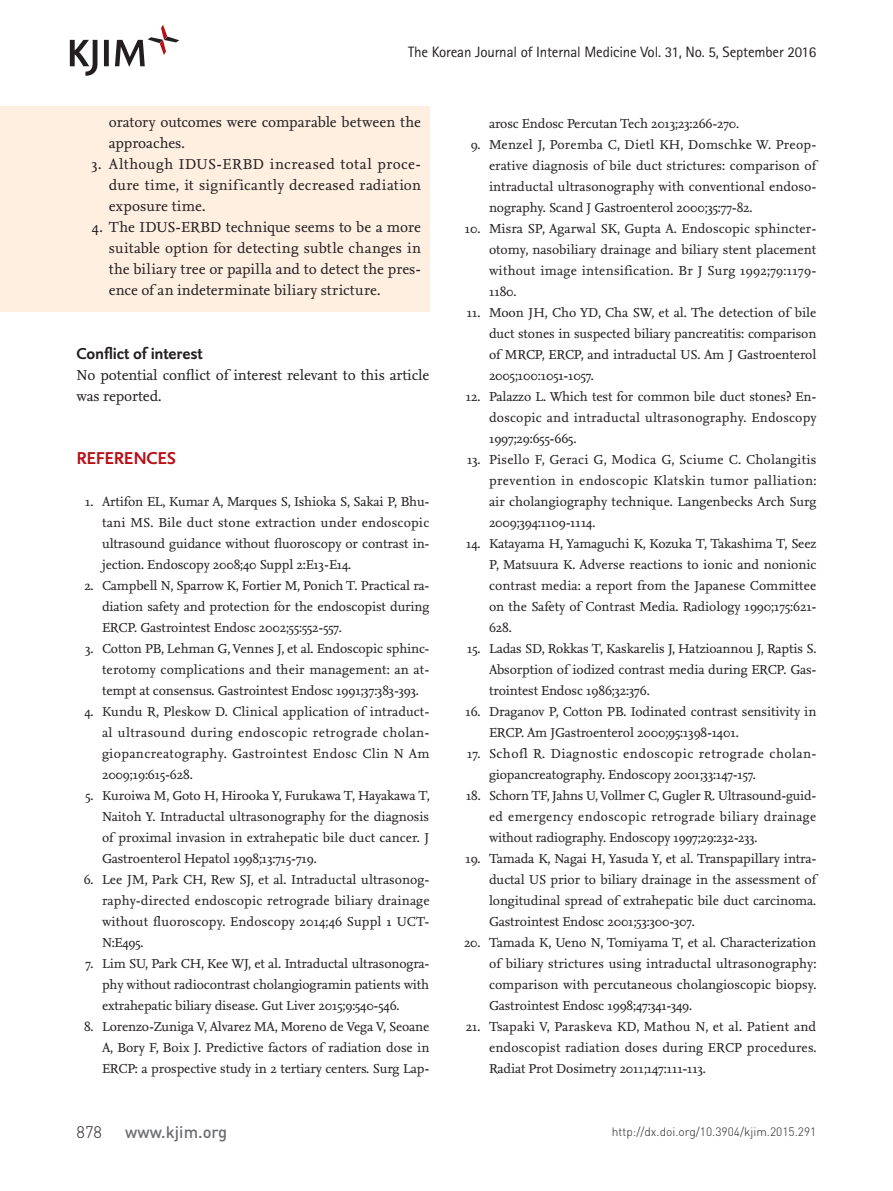
<style>
.page{position:relative;width:893px;height:1191px;background:#fff}
.page>*{position:absolute;margin:0;border:0;box-sizing:border-box;transform-origin:0 0}
.제목1{font:700 18px "Nexus Sans";letter-spacing:-.025em;color:#b90f17}
.제목2{font:700 16.5px "Nexus Sans";letter-spacing:-.01em;color:#231f20}
.t1{font:500 16.5px "DIN Pro";color:#6c6d70}
.t2{font:300 16.5px "DIN Pro";color:#231f20}
.제목밑본문{font:15px/21px "Nexus Serif";letter-spacing:-.005em;color:#231f20}
.t3{font:15px "Rotis Sans Serif Std";letter-spacing:-.01em;color:#231f20}
.t4{font:13.5px/21px "Nexus Serif";letter-spacing:-.01em;color:#231f20;text-align:justify}
.t5{font:13.5px/21px "Nexus Serif";letter-spacing:.035em;color:#231f20}
.t6{font:300 12px "DIN Pro";color:#231f20}
</style>
<div class="page">
<svg style="left:70px;top:25px;width:109px;height:51px"></svg>
<div style="left:0;top:106px;width:429px;height:205px;background:#feefe1"></div>
<p class="t3" style="left:408px;top:43px;width:410px">The Korean Journal of Internal Medicine Vol. 31, No. 5, September 2016</p>
<p class="제목밑본문" style="left:109px;top:112px;width:314px">oratory outcomes were comparable between the approaches.</p>
<p class="제목밑본문" style="left:109px;top:154px;width:314px;text-align:justify;text-indent:-17px">3. Although IDUS-ERBD increased total proce&shy;dure time, it significantly decreased radiation exposure time.</p>
<p class="제목밑본문" style="left:109px;top:217px;width:314px;text-align:justify;text-indent:-17px">4. The IDUS-ERBD technique seems to be a more suitable option for detecting subtle changes in the biliary tree or papilla and to detect the pres&shy;ence of an indeterminate biliary stricture.</p>
<p class="제목2" style="left:77px;top:343px;width:128px">Conflict of interest</p>
<p class="제목밑본문" style="left:77px;top:364px;width:354px">No potential conflict of interest relevant to this article was reported.</p>
<p class="제목1" style="left:77px;top:446px;width:101px">REFERENCES</p>
<p class="t4" style="left:102px;top:490px;width:329px;text-indent:-17px">1. Artifon EL, Kumar A, Marques S, Ishioka S, Sakai P, Bhu&shy;tani MS. Bile duct stone extraction under endoscopic ultrasound guidance without fluoroscopy or contrast in&shy;jection. Endoscopy 2008;40 Suppl 2:E13-E14.</p>
<p class="t4" style="left:102px;top:574px;width:329px;text-indent:-18px">2. Campbell N, Sparrow K, Fortier M, Ponich T. Practical ra&shy;diation safety and protection for the endoscopist during ERCP. Gastrointest Endosc 2002;55:552-557.</p>
<p class="t4" style="left:102px;top:637px;width:329px;text-indent:-17px">3. Cotton PB, Lehman G, Vennes J, et al. Endoscopic sphinc&shy;terotomy complications and their management: an at&shy;tempt at consensus. Gastrointest Endosc 1991;37:383-393.</p>
<p class="t4" style="left:102px;top:700px;width:329px;text-indent:-18px">4. Kundu R, Pleskow D. Clinical application of intraduct&shy;al ultrasound during endoscopic retrograde cholan&shy;giopancreatography. Gastrointest Endosc Clin N Am 2009;19:615-628.</p>
<p class="t4" style="left:102px;top:784px;width:329px;text-indent:-17px">5. Kuroiwa M, Goto H, Hirooka Y, Furukawa T, Hayakawa T, Naitoh Y. Intraductal ultrasonography for the diagnosis of proximal invasion in extrahepatic bile duct cancer. J Gastroenterol Hepatol 1998;13:715-719.</p>
<p class="t4" style="left:102px;top:868px;width:329px;text-indent:-18px">6. Lee JM, Park CH, Rew SJ, et al. Intraductal ultrasonog&shy;raphy-directed endoscopic retrograde biliary drainage without fluoroscopy. Endoscopy 2014;46 Suppl 1 UCT-N:E495.</p>
<p class="t4" style="left:102px;top:952px;width:329px;text-indent:-17px">7. Lim SU, Park CH, Kee WJ, et al. Intraductal ultrasonogra&shy;phy without radiocontrast cholangiogramin patients with extrahepatic biliary disease. Gut Liver 2015;9:540-546.</p>
<p class="t4" style="left:102px;top:1015px;width:329px;text-indent:-18px">8. Lorenzo-Zuniga V, Alvarez MA, Moreno de Vega V, Seoane A, Bory F, Boix J. Predictive factors of radiation dose in ERCP: a prospective study in 2 tertiary centers. Surg Lap-</p>
<p class="t2" style="left:77px;top:1120px;width:27px">878</p>
<p class="t1" style="left:125px;top:1120px;width:104px">www.kjim.org</p>
<p class="t4" style="left:489px;top:112px;width:252px">arosc Endosc Percutan Tech 2013;23:266-270.</p>
<p class="t4" style="left:489px;top:133px;width:329px;text-indent:-18px">9. Menzel J, Poremba C, Dietl KH, Domschke W. Preop&shy;erative diagnosis of bile duct strictures: comparison of intraductal ultrasonography with conventional endoso&shy;nography. Scand J Gastroenterol 2000;35:77-82.</p>
<p class="t4" style="left:489px;top:217px;width:329px;text-indent:-24px">10. Misra SP, Agarwal SK, Gupta A. Endoscopic sphincter&shy;otomy, nasobiliary drainage and biliary stent placement without image intensification. Br J Surg 1992;79:1179- 1180.</p>
<p class="t4" style="left:489px;top:301px;width:329px;text-indent:-22px">11. Moon JH, Cho YD, Cha SW, et al. The detection of bile duct stones in suspected biliary pancreatitis: comparison of MRCP, ERCP, and intraductal US. Am J Gastroenterol 2005;100:1051-1057.</p>
<p class="t4" style="left:489px;top:385px;width:329px;text-indent:-23px">12. Palazzo L. Which test for common bile duct stones? En&shy;doscopic and intraductal ultrasonography. Endoscopy 1997;29:655-665.</p>
<p class="t4" style="left:489px;top:448px;width:329px;text-indent:-22px">13. Pisello F, Geraci G, Modica G, Sciume C. Cholangitis prevention in endoscopic Klatskin tumor palliation: air cholangiography technique. Langenbecks Arch Surg 2009;394:1109-1114.</p>
<p class="t4" style="left:489px;top:532px;width:329px;text-indent:-23px">14. Katayama H, Yamaguchi K, Kozuka T, Takashima T, Seez P, Matsuura K. Adverse reactions to ionic and nonionic contrast media: a report from the Japanese Committee on the Safety of Contrast Media. Radiology 1990;175:621- 628.</p>
<p class="t4" style="left:489px;top:637px;width:329px;text-indent:-22px">15. Ladas SD, Rokkas T, Kaskarelis J, Hatzioannou J, Raptis S.<br>Absorption of iodized contrast media during ERCP. Gas&shy;trointest Endosc 1986;32:376.</p>
<p class="t4" style="left:489px;top:700px;width:329px;text-indent:-24px">16. Draganov P, Cotton PB. Iodinated contrast sensitivity in<br>ERCP. Am JGastroenterol 2000;95:1398-1401.</p>
<p class="t5" style="left:489px;top:742px;width:329px;text-indent:-22px">17. Schofl R. Diagnostic endoscopic retrograde cholan&shy;giopancreatography. Endoscopy 2001;33:147-157.</p>
<p class="t4" style="left:489px;top:784px;width:329px;text-indent:-23px">18. Schorn TF, Jahns U, Vollmer C, Gugler R. Ultrasound-guid&shy;ed emergency endoscopic retrograde biliary drainage without radiography. Endoscopy 1997;29:232-233.</p>
<p class="t4" style="left:489px;top:847px;width:329px;text-indent:-24px">19. Tamada K, Nagai H, Yasuda Y, et al. Transpapillary intra&shy;ductal US prior to biliary drainage in the assessment of longitudinal spread of extrahepatic bile duct carcinoma.<br>Gastrointest Endosc 2001;53:300-307.</p>
<p class="t4" style="left:489px;top:931px;width:329px;text-indent:-25px">20. Tamada K, Ueno N, Tomiyama T, et al. Characterization of biliary strictures using intraductal ultrasonography: comparison with percutaneous cholangioscopic biopsy.<br>Gastrointest Endosc 1998;47:341-349.</p>
<p class="t4" style="left:489px;top:1015px;width:329px;text-indent:-23px">21. Tsapaki V, Paraskeva KD, Mathou N, et al. Patient and endoscopist radiation doses during ERCP procedures.<br>Radiat Prot Dosimetry 2011;147:111-113.</p>
<p class="t6" style="left:612px;top:1123px;width:206px">http://dx.doi.org/10.3904/kjim.2015.291</p>
</div>
